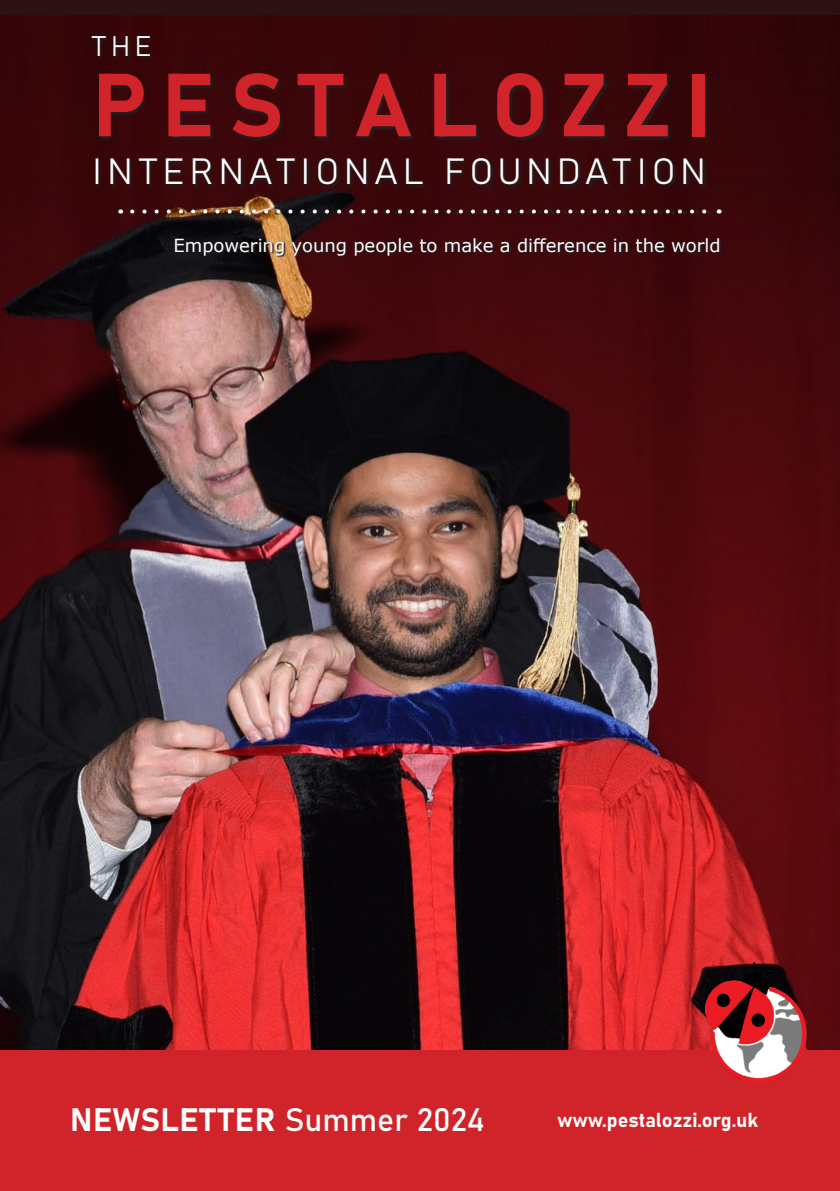
<style>
.page{position:relative;width:840px;height:1191px;background:#fff}
.page>*{position:absolute;margin:0;border:0;box-sizing:border-box;transform-origin:0 0}
.Magazine_Title{font:88px "Bahnschrift";letter-spacing:.175em;color:#d1232a}
.Magazine_Title-2{font:36px "Bahnschrift";letter-spacing:.15em;color:#fff}
.Magazine_Title_Sub{font:32px "Bahnschrift";letter-spacing:.01em;color:#fff}
.Magazine_Title-3{font:28px "Bahnschrift";color:#fff}
.Magazine_Title_Sub-2{font:20px "Bahnschrift";color:#fff}
.Pull_Quote_-_Under_D{font:18px "Verdana";color:#fff}
</style>
<div class="page">
<div style="left:0;top:0;width:839px;height:15px;background:#2d1112"></div>
<img style="left:0;top:15px;width:839px;height:1035px">
<div style="left:0;top:1050px;width:839px;height:141px;background:#d1232a"></div>
<svg style="left:119px;top:210px;width:604px;height:47px;background:#371112"></svg>
<svg style="left:132px;top:209px;width:580px;height:4px"></svg>
<svg style="left:91px;top:36px;width:618px;height:153px;background:#340a0d"></svg>
<img style="left:705px;top:962px;width:105px;height:119px">
<p class="Magazine_Title-3" style="left:92px;top:25px;width:61px">THE</p>
<p class="Magazine_Title" style="left:92px;top:38px;width:619px">PESTALOZZI</p>
<p class="Magazine_Title-2" style="left:92px;top:144px;width:614px">INTERNATIONAL FOUNDATION</p>
<p class="Pull_Quote_-_Under_D" style="left:173px;top:233px;width:548px">Empowering young people to make a difference in the world</p>
<p class="Magazine_Title_Sub" style="left:70px;top:1095px;width:416px">NEWSLETTER Summer 2024</p>
<p class="Magazine_Title_Sub-2" style="left:556px;top:1104px;width:202px">www.pestalozzi.org.uk</p>
</div>
